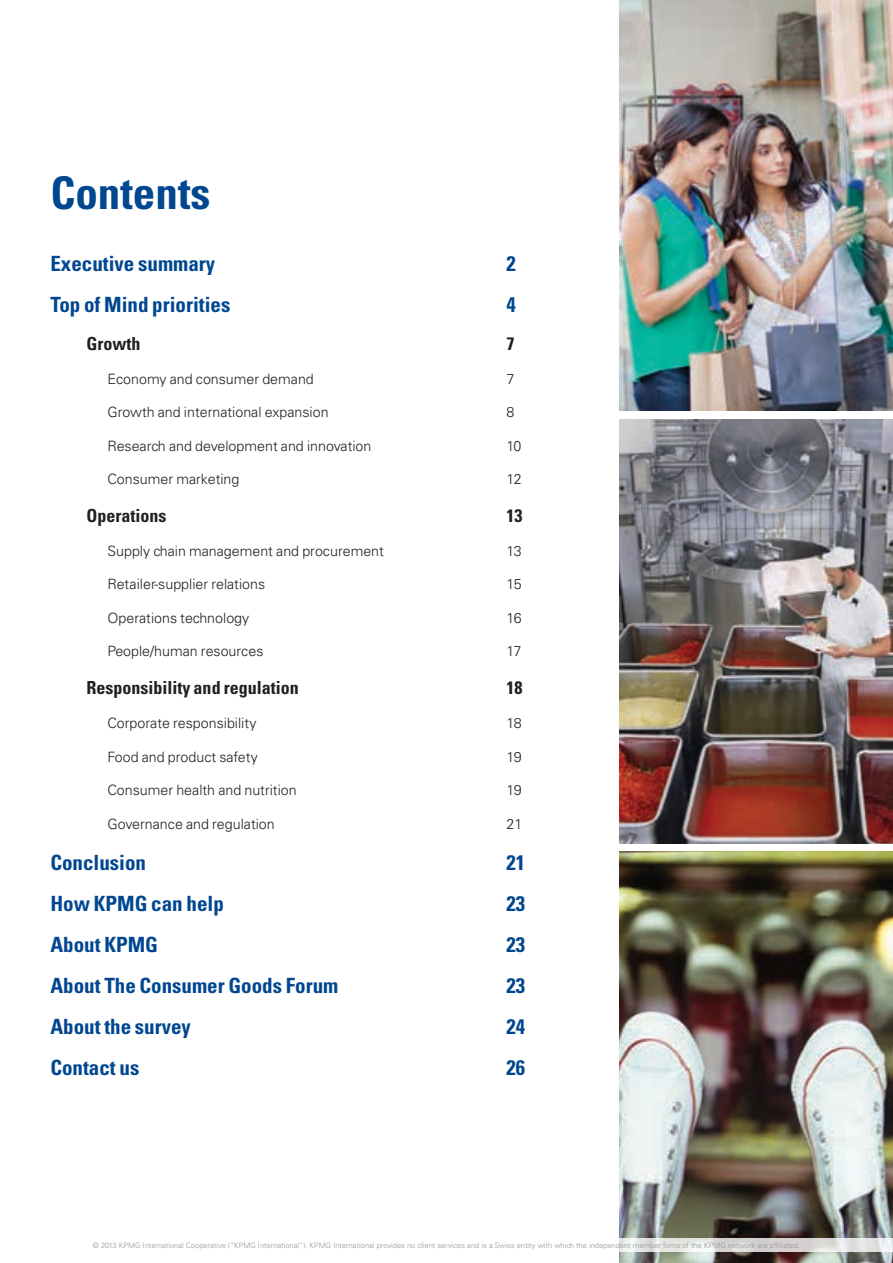
<style>
.page{position:relative;width:893px;height:1263px;background:#fff}
.page>*{position:absolute;margin:0;border:0;box-sizing:border-box;transform-origin:0 0}
.t1{font:700 condensed 45px "Univers LT Std";color:#014790}
.t2{font:700 condensed 21px "Univers LT Std";color:#014790}
.t3{font:700 condensed 18px "Univers LT Std";color:#231f20}
.t4{font:300 14.25px "Univers LT Std";color:#231f20}
.t5{font:300 7.5px "Univers LT Std";color:#939598}
</style>
<div class="page">
<img style="left:619px;top:852px;width:274px;height:411px">
<img style="left:619px;top:419px;width:274px;height:424px">
<img style="left:619px;top:0;width:274px;height:410px">
<svg style="left:619px;top:1238px;width:274px;height:14px;background:#e0dfde"></svg>
<h1 class="t1" style="left:50px;top:165px;width:162px">Contents</h1>
<h2 class="t2" style="left:50px;top:251px;width:166px">Executive summary</h2>
<h2 class="t2" style="left:506px;top:251px;width:11px">2</h2>
<h2 class="t2" style="left:50px;top:292px;width:181px">Top of Mind priorities</h2>
<h2 class="t2" style="left:506px;top:292px;width:11px">4</h2>
<p class="t3" style="left:86px;top:333px;width:55px">Growth</p>
<p class="t3" style="left:506px;top:333px;width:9px">7</p>
<p class="t4" style="left:107px;top:370px;width:208px">Economy and consumer demand</p>
<p class="t4" style="left:506px;top:370px;width:9px">7</p>
<p class="t4" style="left:107px;top:404px;width:223px">Growth and international expansion</p>
<p class="t4" style="left:506px;top:404px;width:9px">8</p>
<p class="t4" style="left:107px;top:437px;width:265px">Research and development and innovation</p>
<p class="t4" style="left:506px;top:437px;width:16px">10</p>
<p class="t4" style="left:107px;top:471px;width:133px">Consumer marketing</p>
<p class="t4" style="left:506px;top:471px;width:17px">12</p>
<p class="t3" style="left:86px;top:505px;width:81px">Operations</p>
<p class="t3" style="left:506px;top:505px;width:17px">13</p>
<p class="t4" style="left:107px;top:542px;width:278px">Supply chain management and procurement</p>
<p class="t4" style="left:506px;top:542px;width:17px">13</p>
<p class="t4" style="left:107px;top:576px;width:159px">Retailer-supplier relations</p>
<p class="t4" style="left:506px;top:576px;width:17px">15</p>
<p class="t4" style="left:107px;top:609px;width:143px">Operations technology</p>
<p class="t4" style="left:506px;top:609px;width:17px">16</p>
<p class="t4" style="left:107px;top:643px;width:158px">People/human resources</p>
<p class="t4" style="left:506px;top:643px;width:16px">17</p>
<p class="t3" style="left:86px;top:677px;width:214px">Responsibility and regulation</p>
<p class="t3" style="left:506px;top:677px;width:17px">18</p>
<p class="t4" style="left:107px;top:714px;width:151px">Corporate responsibility</p>
<p class="t4" style="left:506px;top:714px;width:17px">18</p>
<p class="t4" style="left:107px;top:748px;width:152px">Food and product safety</p>
<p class="t4" style="left:506px;top:748px;width:17px">19</p>
<p class="t4" style="left:107px;top:781px;width:191px">Consumer health and nutrition</p>
<p class="t4" style="left:506px;top:781px;width:17px">19</p>
<p class="t4" style="left:107px;top:815px;width:169px">Governance and regulation</p>
<p class="t4" style="left:506px;top:815px;width:17px">21</p>
<h2 class="t2" style="left:50px;top:849px;width:97px">Conclusion</h2>
<h2 class="t2" style="left:506px;top:849px;width:20px">21</h2>
<h2 class="t2" style="left:50px;top:890px;width:175px">How KPMG can help</h2>
<h2 class="t2" style="left:506px;top:890px;width:20px">23</h2>
<h2 class="t2" style="left:50px;top:931px;width:109px">About KPMG</h2>
<h2 class="t2" style="left:506px;top:931px;width:20px">23</h2>
<h2 class="t2" style="left:50px;top:972px;width:289px">About The Consumer Goods Forum</h2>
<h2 class="t2" style="left:506px;top:972px;width:20px">23</h2>
<h2 class="t2" style="left:50px;top:1013px;width:142px">About the survey</h2>
<h2 class="t2" style="left:506px;top:1013px;width:20px">24</h2>
<h2 class="t2" style="left:50px;top:1054px;width:90px">Contact us</h2>
<h2 class="t2" style="left:506px;top:1054px;width:20px">26</h2>
<p class="t5" style="left:93px;top:1240px;width:708px">© 2013 KPMG International Cooperative (“KPMG International”). KPMG International provides no client services and is a Swiss entity with which the independent member firms of the KPMG network are affiliated.</p>
</div>
